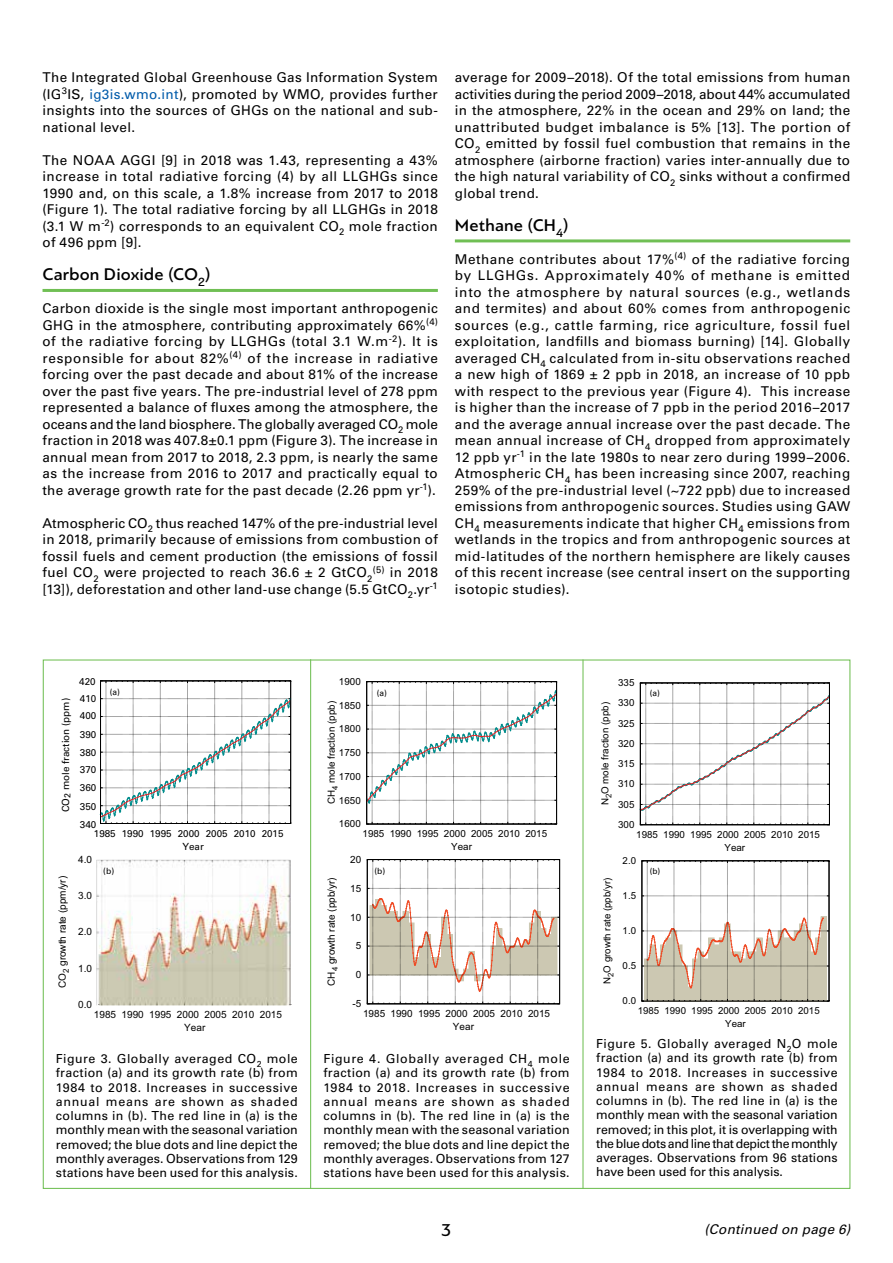
<style>
.page{position:relative;width:893px;height:1263px;background:#fff}
.page>*{position:absolute;margin:0;border:0;box-sizing:border-box;transform-origin:0 0}
.t1{font:500 18px "PF Bague Sans Pro";color:#000}
.t2{font:500 17.7px "PF Bague Sans Pro";letter-spacing:.01em;color:#000}
.t3{font:13.5px/16.5px "Univers LTCYR 55 Roman";letter-spacing:.025em;color:#000;text-align:justify}
.t4{font:italic 13.5px "Univers LTCYR 55";letter-spacing:.02em;color:#000}
.t5{font:12.45px/14.2px "Univers LTCYR 55 Roman";letter-spacing:.01em;color:#000;text-align:justify}
.t6{font:10.05px "Arial";color:#000}
.t7{font:9.9px/12.8px "Univers LTCYR 55 Roman";color:#000}
.t8{font:9.9px "Arial";color:#000}
.t9{font:9.75px/12.8px "Arial";color:#000}
.t10{font:8.55px "Univers LTCYR 55 Roman";color:#000}
.t11{font:8.4px "Univers LTCYR 55 Roman";color:#000}
.t12{font:8.25px "Univers LTCYR 55 Roman";color:#000}
.s1{color:#005baa}
</style>
<div class="page">
<hr style="left:43px;top:289px;width:395px;height:3px;background:#70bf54">
<hr style="left:455px;top:239px;width:395px;height:3px;background:#70bf54">
<svg style="left:641px;top:860px;width:188px;height:142px"></svg>
<svg style="left:366px;top:681px;width:191px;height:144px"></svg>
<svg style="left:367px;top:859px;width:193px;height:145px"></svg>
<img style="left:97px;top:860px;width:194px;height:145px">
<img style="left:204px;top:1004px;width:85px;height:1px">
<svg style="left:640px;top:682px;width:190px;height:141px"></svg>
<div style="left:640px;top:683px;width:190px;height:142px;border:1px solid #000"></div>
<svg style="left:100px;top:680px;width:191px;height:144px"></svg>
<hr style="left:310px;top:659px;width:1px;height:530px;background:#70bf54">
<hr style="left:582px;top:659px;width:1px;height:530px;background:#70bf54">
<p class="t3" style="left:43px;top:69px;width:397px">The Integrated Global Greenhouse Gas Information System (IG<sup>3</sup>IS, <span class="s1">ig3is.wmo.int</span>), promoted by WMO, provides further insights into the sources of GHGs on the national and sub&shy;national level.</p>
<p class="t3" style="left:43px;top:151px;width:397px">The NOAA AGGI [9] in 2018 was 1.43, representing a 43% increase in total radiative forcing (4) by all LLGHGs since 1990 and, on this scale, a 1.8% increase from 2017 to 2018 (Figure 1). The total radiative forcing by all LLGHGs in 2018 (3.1 W m<sup>-2</sup>) corresponds to an equivalent CO<sub>2</sub> mole fraction of 496 ppm [9].</p>
<h2 class="t2" style="left:43px;top:264px;width:169px">Carbon Dioxide (CO<sub>2</sub>)</h2>
<p class="t3" style="left:43px;top:300px;width:397px">Carbon dioxide is the single most important anthropogenic GHG in the atmosphere, contributing approximately 66%<sup>(4) </sup>of the radiative forcing by LLGHGs (total 3.1 W.m<sup>-2</sup>). It is responsible for about 82%<sup>(4)</sup> of the increase in radiative forcing over the past decade and about 81% of the increase over the past five years. The pre-industrial level of 278 ppm represented a balance of fluxes among the atmosphere, the oceans and the land biosphere. The globally averaged CO<sub>2</sub> mole fraction in 2018 was 407.8±0.1 ppm (Figure 3). The increase in annual mean from 2017 to 2018, 2.3 ppm, is nearly the same as the increase from 2016 to 2017 and practically equal to the average growth rate for the past decade (2.26 ppm yr<sup>-1</sup>).</p>
<p class="t3" style="left:43px;top:514px;width:397px">Atmospheric CO<sub>2</sub> thus reached 147% of the pre-industrial level in 2018, primarily because of emissions from combustion of fossil fuels and cement production (the emissions of fossil fuel CO<sub>2</sub> were projected to reach 36.6 ± 2 GtCO<sub>2</sub><sup>(5)</sup> in 2018 [13]), deforestation and other land-use change (5.5 GtCO<sub>2</sub>.yr<sup>-1</sup></p>
<p class="t3" style="left:455px;top:69px;width:397px">average for 2009–2018). Of the total emissions from human activities during the period 2009–2018, about 44% accumulated in the atmosphere, 22% in the ocean and 29% on land; the unattributed budget imbalance is 5% [13]. The portion of CO<sub>2</sub> emitted by fossil fuel combustion that remains in the atmosphere (airborne fraction) varies inter-annually due to the high natural variability of CO<sub>2</sub> sinks without a confirmed global trend.</p>
<h2 class="t2" style="left:455px;top:215px;width:115px">Methane (CH<sub>4</sub>)</h2>
<p class="t3" style="left:455px;top:250px;width:397px">Methane contributes about 17%<sup>(4)</sup> of the radiative forcing by LLGHGs. Approximately 40% of methane is emitted into the atmosphere by natural sources (e.g., wetlands and termites) and about 60% comes from anthropogenic sources (e.g., cattle farming, rice agriculture, fossil fuel exploitation, landfills and biomass burning) [14]. Globally averaged CH<sub>4</sub> calculated from in-situ observations reached a new high of 1869 ± 2 ppb in 2018, an increase of 10 ppb with respect to the previous year (Figure 4). This increase is higher than the increase of 7 ppb in the period 2016–2017 and the average annual increase over the past decade. The mean annual increase of CH<sub>4</sub> dropped from approximately 12 ppb yr<sup>-1</sup> in the late 1980s to near zero during 1999–2006.<br>Atmospheric CH<sub>4</sub> has been increasing since 2007, reaching 259% of the pre-industrial level (~722 ppb) due to increased emissions from anthropogenic sources. Studies using GAW CH<sub>4</sub> measurements indicate that higher CH<sub>4</sub> emissions from wetlands in the tropics and from anthropogenic sources at mid-latitudes of the northern hemisphere are likely causes of this recent increase (see central insert on the supporting isotopic studies).</p>
<p class="t7" style="left:59px;top:812px;width:116px;rotate:-90deg">CO<sub>2</sub> mole fraction (ppm)</p>
<p class="t7" style="left:79px;top:675px;width:18px">420</p>
<p class="t7" style="left:80px;top:691px;width:18px">410</p>
<p class="t7" style="left:80px;top:709px;width:18px">400</p>
<p class="t7" style="left:80px;top:728px;width:18px">390</p>
<p class="t7" style="left:80px;top:746px;width:18px">380</p>
<p class="t7" style="left:80px;top:763px;width:18px">370</p>
<p class="t7" style="left:80px;top:781px;width:18px">360</p>
<p class="t7" style="left:80px;top:800px;width:18px">350</p>
<p class="t11" style="left:110px;top:686px;width:12px">(a)</p>
<p class="t9" style="left:339px;top:675px;width:23px">1900</p>
<p class="t9" style="left:339px;top:699px;width:23px">1850</p>
<p class="t9" style="left:325px;top:804px;width:105px;rotate:-90deg">CH<sub>4</sub> mole fraction (ppb)</p>
<p class="t9" style="left:339px;top:723px;width:23px">1800</p>
<p class="t9" style="left:339px;top:746px;width:23px">1750</p>
<p class="t9" style="left:339px;top:770px;width:23px">1700</p>
<p class="t9" style="left:339px;top:794px;width:23px">1650</p>
<p class="t11" style="left:377px;top:687px;width:12px">(a)</p>
<p class="t9" style="left:618px;top:676px;width:18px">335</p>
<p class="t9" style="left:618px;top:697px;width:18px">330</p>
<p class="t9" style="left:599px;top:805px;width:105px;rotate:-90deg">N<sub>2</sub>O mole fraction (ppb)</p>
<p class="t9" style="left:618px;top:717px;width:18px">325</p>
<p class="t9" style="left:618px;top:737px;width:18px">320</p>
<p class="t9" style="left:618px;top:757px;width:18px">315</p>
<p class="t9" style="left:618px;top:778px;width:18px">310</p>
<p class="t9" style="left:618px;top:798px;width:18px">305</p>
<p class="t11" style="left:650px;top:687px;width:12px">(a)</p>
<p class="t7" style="left:80px;top:817px;width:18px">340</p>
<p class="t7" style="left:183px;top:827px;width:102px;text-indent:-89px">1985 1990 1995 2000 2005 2010 2015<br>Year</p>
<p class="t9" style="left:339px;top:818px;width:23px">1600</p>
<p class="t9" style="left:451px;top:827px;width:97px;text-indent:-89px">1985 1990 1995 2000 2005 2010 2015<br>Year</p>
<p class="t9" style="left:618px;top:818px;width:18px">300</p>
<p class="t9" style="left:724px;top:828px;width:97px;text-indent:-88px">1985 1990 1995 2000 2005 2010 2015<br>Year</p>
<p class="t6" style="left:78px;top:853px;width:15px">4.0</p>
<p class="t8" style="left:350px;top:853px;width:13px">20</p>
<p class="t9" style="left:623px;top:854px;width:15px">2.0</p>
<p class="t6" style="left:56px;top:988px;width:114px;rotate:-90deg">CO<sub>2</sub> growth rate (ppm/yr)</p>
<p class="t6" style="left:78px;top:889px;width:15px">3.0</p>
<p class="t6" style="left:78px;top:925px;width:15px">2.0</p>
<p class="t6" style="left:78px;top:961px;width:15px">1.0</p>
<p class="t10" style="left:103px;top:865px;width:12px">(b)</p>
<p class="t8" style="left:325px;top:986px;width:110px;rotate:-90deg">CH<sub>4</sub> growth rate (ppb/yr)</p>
<p class="t8" style="left:350px;top:882px;width:13px">15</p>
<p class="t8" style="left:350px;top:911px;width:13px">10</p>
<p class="t8" style="left:356px;top:939px;width:7px">5</p>
<p class="t8" style="left:356px;top:968px;width:7px">0</p>
<p class="t10" style="left:374px;top:865px;width:12px">(b)</p>
<p class="t9" style="left:601px;top:984px;width:107px;rotate:-90deg">N<sub>2</sub>O growth rate (ppb/yr)</p>
<p class="t9" style="left:623px;top:889px;width:15px">1.5</p>
<p class="t9" style="left:623px;top:924px;width:15px">1.0</p>
<p class="t9" style="left:623px;top:959px;width:15px">0.5</p>
<p class="t12" style="left:650px;top:865px;width:12px">(b)</p>
<p class="t6" style="left:78px;top:998px;width:15px">0.0</p>
<p class="t6" style="left:94px;top:1008px;width:190px">1985 1990 1995 2000 2005 2010 2015</p>
<p class="t8" style="left:352px;top:997px;width:10px">-5</p>
<p class="t8" style="left:363px;top:1007px;width:189px">1985 1990 1995 2000 2005 2010 2015</p>
<p class="t6" style="left:184px;top:1021px;width:23px">Year</p>
<p class="t8" style="left:453px;top:1020px;width:23px">Year</p>
<p class="t9" style="left:623px;top:995px;width:15px">0.0</p>
<p class="t9" style="left:638px;top:1004px;width:183px">1985 1990 1995 2000 2005 2010 2015</p>
<p class="t9" style="left:725px;top:1017px;width:22px">Year</p>
<p class="t5" style="left:56px;top:1051px;width:244px">Figure 3. Globally averaged CO<sub>2</sub> mole fraction (a) and its growth rate (b) from 1984 to 2018. Increases in successive annual means are shown as shaded columns in (b). The red line in (a) is the monthly mean with the seasonal variation removed; the blue dots and line depict the monthly averages. Observations from 129 stations have been used for this analysis.</p>
<p class="t5" style="left:323px;top:1051px;width:248px">Figure 4. Globally averaged CH<sub>4</sub> mole fraction (a) and its growth rate (b) from 1984 to 2018. Increases in successive annual means are shown as shaded columns in (b). The red line in (a) is the monthly mean with the seasonal variation removed; the blue dots and line depict the monthly averages. Observations from 127 stations have been used for this analysis.</p>
<p class="t5" style="left:596px;top:1036px;width:243px">Figure 5. Globally averaged N<sub>2</sub>O mole fraction (a) and its growth rate (b) from 1984 to 2018. Increases in successive annual means are shown as shaded columns in (b). The red line in (a) is the monthly mean with the seasonal variation removed; in this plot, it is overlapping with the blue dots and line that depict the monthly averages. Observations from 96 stations have been used for this analysis.</p>
<h1 class="t1" style="left:441px;top:1219px;width:12px">3</h1>
<p class="t4" style="left:704px;top:1220px;width:147px">(Continued on page 6)</p>
</div>
